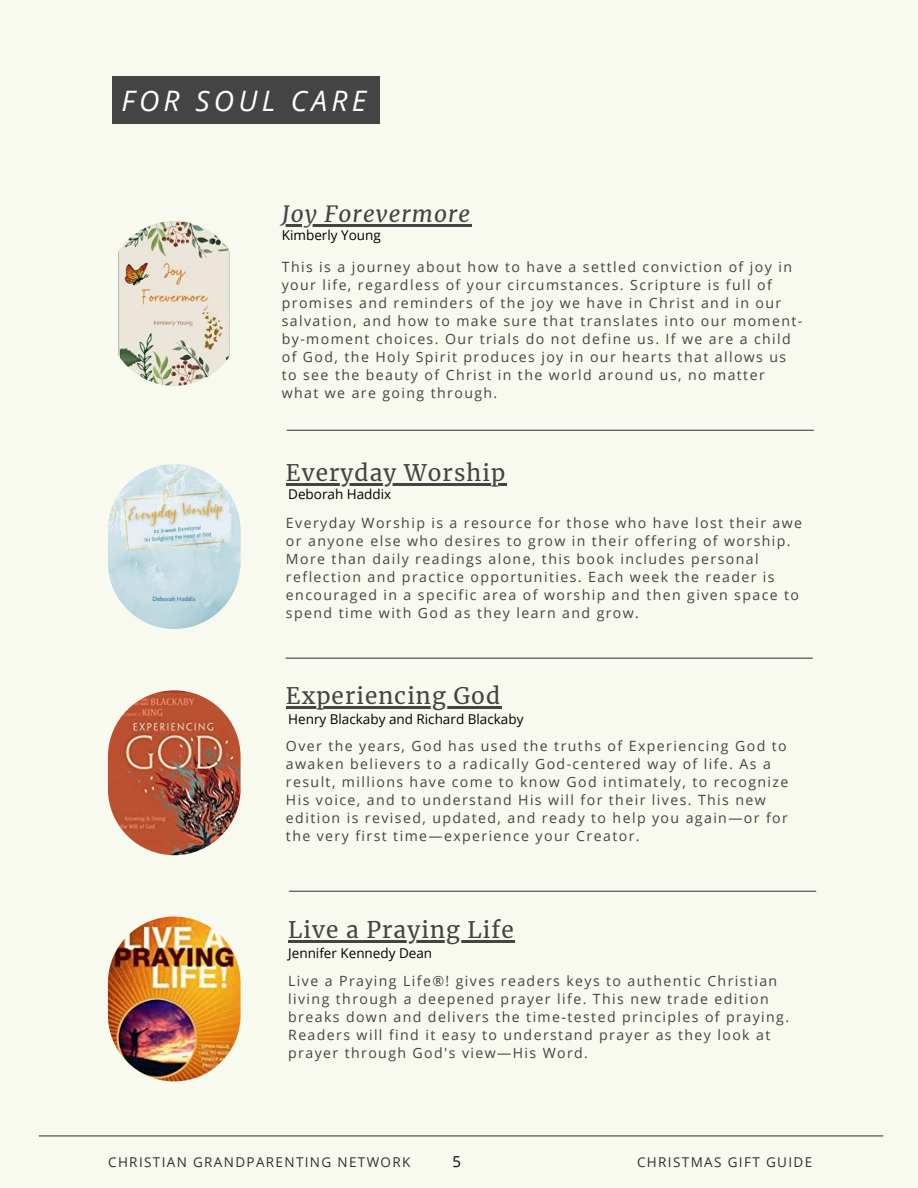
<style>
.page{position:relative;width:918px;height:1188px;background:#f8faf0}
.page>*{position:absolute;margin:0;border:0;box-sizing:border-box;transform-origin:0 0}
.t1{font:italic 28.2px "Open Sans";letter-spacing:.15em;color:#fff}
.t2{font:22.5px "Merriweather";letter-spacing:.05em;color:#444}
.t3{font:italic 22.5px "Merriweather";letter-spacing:.05em;color:#444}
.t4{font:15px "Open Sans";color:#000}
.t5{font:14.1px/18px "Open Sans";letter-spacing:.1em;color:#444}
.t6{font:13.5px "Open Sans";color:#000}
.t7{font:13.5px "Open Sans";letter-spacing:.1em;color:#303030}
.s1{font-family:"Noto Sans"}
</style>
<div class="page">
<img style="left:108px;top:917px;width:132px;height:164px;border-radius:66px">
<img style="left:108px;top:221px;width:132px;height:165px;border-radius:66px">
<img style="left:108px;top:464px;width:132px;height:165px;border-radius:66px">
<img style="left:108px;top:690px;width:132px;height:165px;border-radius:66px">
<hr style="left:289px;top:891px;width:527px;height:1px;background:#444">
<hr style="left:286px;top:658px;width:526px;height:1px;background:#444">
<hr style="left:287px;top:430px;width:527px;height:1px;background:#444">
<hr style="left:39px;top:1135px;width:844px;height:1px;background:#444">
<div style="left:112px;top:76px;width:267px;height:48px;background:#444"></div>
<hr style="left:288px;top:940px;width:227px;height:2px;background:#444">
<hr style="left:282px;top:224px;width:189px;height:3px;background:#444">
<hr style="left:286px;top:483px;width:220px;height:2px;background:#444">
<hr style="left:286px;top:706px;width:215px;height:2px;background:#444">
<h1 class="t1" style="left:121px;top:81px;width:246px">FOR SOUL CARE</h1>
<h2 class="t3" style="left:282px;top:200px;width:190px">Joy Forevermore</h2>
<p class="t6" style="left:282px;top:226px;width:100px">Kimberly Young</p>
<p class="t5" style="left:282px;top:257px;width:522px">This is a journey about how to have a settled conviction of joy in your life, regardless of your circumstances. Scripture is full of promises and reminders of the joy we have in Christ and in our salvation, and how to make sure that translates into our moment&shy;by-moment choices. Our trials do not define us. If we are a child of God, the Holy Spirit produces joy in our hearts that allows us to see the beauty of Christ in the world around us, no matter what we are going through.</p>
<h2 class="t2" style="left:286px;top:459px;width:221px">Everyday Worship</h2>
<p class="t6" style="left:288px;top:484px;width:105px">Deborah Haddix</p>
<p class="t5" style="left:286px;top:514px;width:518px">Everyday Worship is a resource for those who have lost their awe or anyone else who desires to grow in their offering of worship.<br>More than daily readings alone, this book includes personal reflection and practice opportunities. Each week the reader is encouraged in a specific area of worship and then given space to spend time with God as they learn and grow.</p>
<h2 class="t2" style="left:286px;top:682px;width:216px">Experiencing God</h2>
<p class="t5" style="left:286px;top:737px;width:504px">Over the years, God has used the truths of Experiencing God to awaken believers to a radically God-centered way of life. As a result, millions have come to know God intimately, to recognize His voice, and to understand His will for their lives. This new edition is revised, updated, and ready to help you again—or for the very first time—experience your Creator.</p>
<p class="t6" style="left:288px;top:709px;width:237px">Henry Blackaby and Richard Blackaby</p>
<h2 class="t2" style="left:288px;top:916px;width:227px">Live a Praying Life</h2>
<p class="t6" style="left:288px;top:944px;width:145px">Jennifer Kennedy Dean</p>
<p class="t5" style="left:288px;top:971px;width:502px">Live a Praying Life®! gives readers keys to authentic Christian living through a deepened prayer life. This new trade edition breaks down and delivers the time<span class="s1">‐</span>tested principles of praying.<br>Readers will find it easy to understand prayer as they look at prayer through God's view―His Word.</p>
<p class="t7" style="left:108px;top:1153px;width:304px">CHRISTIAN GRANDPARENTING NETWORK</p>
<p class="t4" style="left:453px;top:1151px;width:10px">5</p>
<p class="t7" style="left:637px;top:1153px;width:177px">CHRISTMAS GIFT GUIDE</p>
</div>
